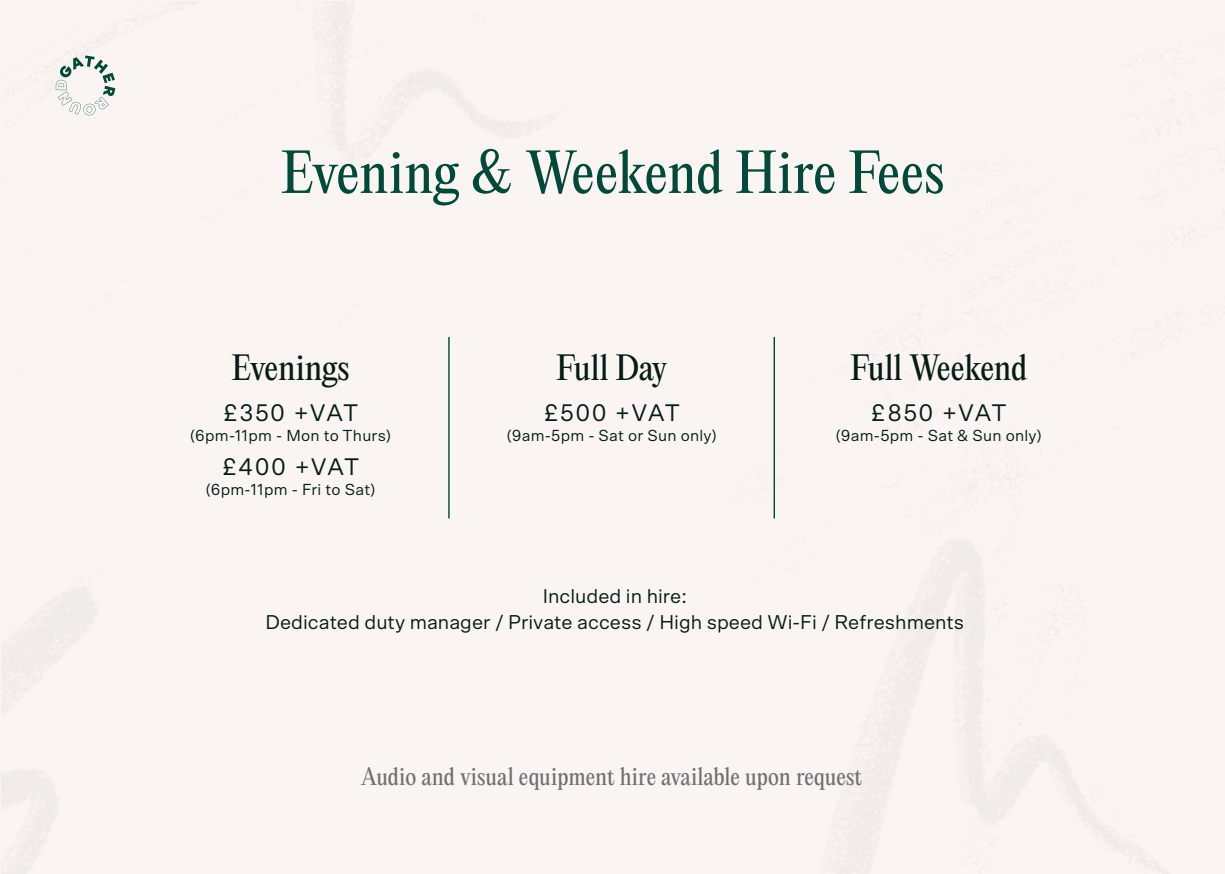
<style>
.page{position:relative;width:1225px;height:874px;background:#fff}
.page>*{position:absolute;margin:0;border:0;box-sizing:border-box;transform-origin:0 0}
.t1{font:53px "PP Editorial New";letter-spacing:-.005em;color:#014938}
.t2{font:32px "PP Editorial New";letter-spacing:-.01em;color:#051c15}
.t3{font:24px "Scto Grotesk A";letter-spacing:.04em;color:#051c15}
.t4{font:22px "PP Editorial New";color:#706f6f}
.t5{font:20px/25.6px "Scto Grotesk A";color:#051c15;text-align:center}
.t6{font:16px "Scto Grotesk A";letter-spacing:.015em;color:#051c15}
</style>
<div class="page">
<svg style="left:56px;top:55px;width:59px;height:60px"></svg>
<hr style="left:448px;top:337px;width:2px;height:181px;background:#014938">
<hr style="left:773px;top:337px;width:2px;height:181px;background:#014938">
<h1 class="t1" style="left:281px;top:136px;width:665px">Evening &amp; Weekend Hire Fees</h1>
<h2 class="t2" style="left:231px;top:345px;width:120px">Evenings</h2>
<h3 class="t3" style="left:223px;top:398px;width:137px">£350 +VAT</h3>
<p class="t6" style="left:190px;top:426px;width:202px">(6pm-11pm - Mon to Thurs)</p>
<h3 class="t3" style="left:222px;top:452px;width:139px">£400 +VAT</h3>
<p class="t6" style="left:206px;top:480px;width:171px">(6pm-11pm - Fri to Sat)</p>
<h2 class="t2" style="left:556px;top:345px;width:113px">Full Day</h2>
<h3 class="t3" style="left:543px;top:398px;width:138px">£500 +VAT</h3>
<p class="t6" style="left:506px;top:426px;width:212px">(9am-5pm - Sat or Sun only)</p>
<h2 class="t2" style="left:850px;top:345px;width:179px">Full Weekend</h2>
<h3 class="t3" style="left:870px;top:398px;width:138px">£850 +VAT</h3>
<p class="t6" style="left:835px;top:426px;width:207px">(9am-5pm - Sat &amp; Sun only)</p>
<p class="t5" style="left:265px;top:583px;width:700px">Included in hire:<br>Dedicated duty manager / Private access / High speed Wi-Fi / Refreshments</p>
<h3 class="t4" style="left:361px;top:761px;width:502px">Audio and visual equipment hire available upon request</h3>
</div>
